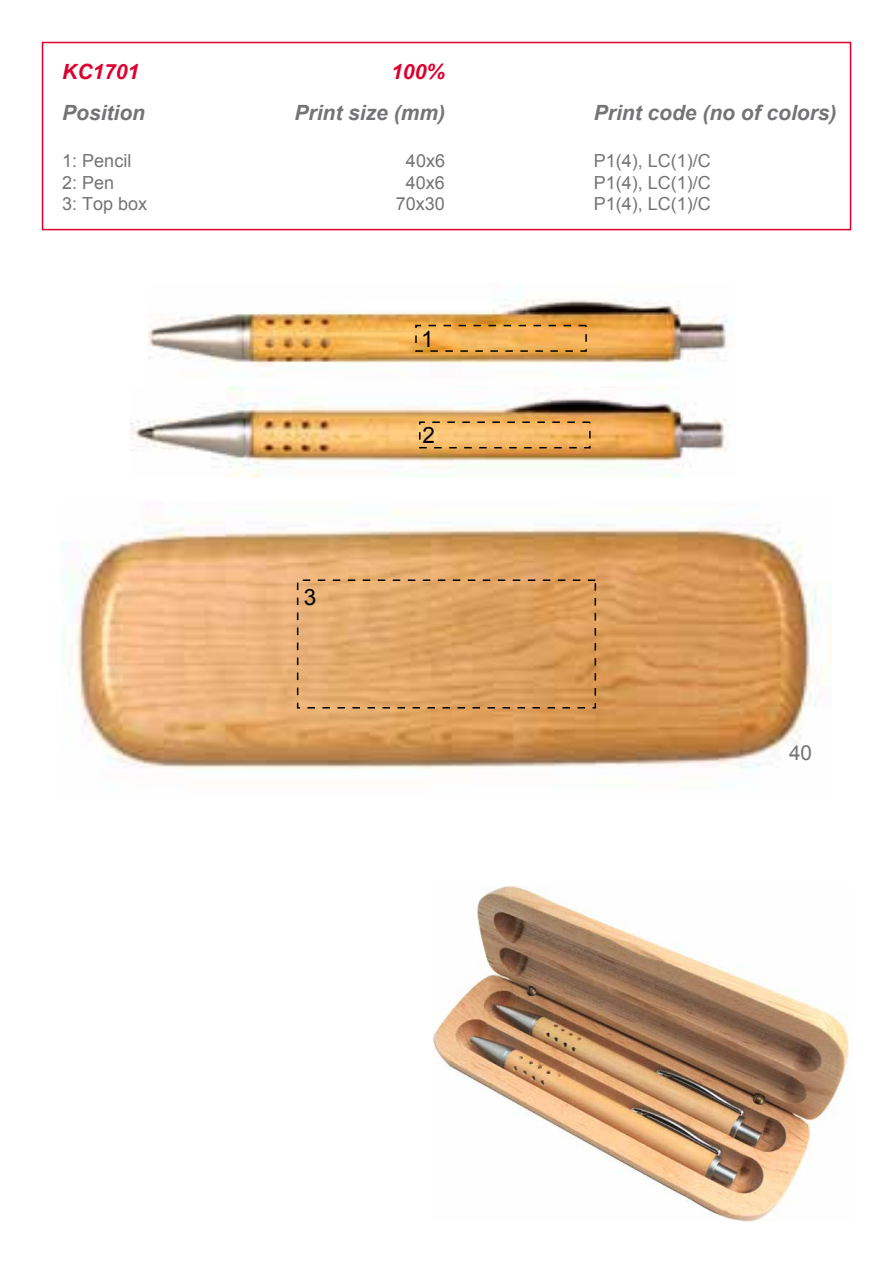
<style>
.page{position:relative;width:893px;height:1263px;background:#fff}
.page>*{position:absolute;margin:0;border:0;box-sizing:border-box;transform-origin:0 0}
.t1{font:22.5px "Arial";color:#000}
.t2{font:italic 700 21px "Arial";color:#747476}
.t3{font:italic 700 21px "Arial";color:#dc002e}
.t4{font:20.7px "Arial";color:#747476}
.t5{font:18px "Arial";color:#747476}
</style>
<div class="page">
<div style="left:42px;top:42px;width:809px;height:188px;border:2px solid #dc002e"></div>
<img style="left:148px;top:298px;width:580px;height:89px">
<img style="left:130px;top:387px;width:597px;height:91px">
<img style="left:62px;top:507px;width:769px;height:262px">
<div style="left:415px;top:325px;width:172px;height:27px;border:2px dashed #000"></div>
<div style="left:419px;top:421px;width:172px;height:27px;border:2px dashed #000"></div>
<div style="left:297px;top:579px;width:299px;height:130px;border:2px dashed #000"></div>
<img style="left:432px;top:885px;width:417px;height:337px">
<p class="t3" style="left:62px;top:57px;width:79px">KC1701</p>
<p class="t3" style="left:391px;top:57px;width:55px">100%</p>
<p class="t2" style="left:62px;top:99px;width:84px">Position</p>
<p class="t2" style="left:294px;top:99px;width:152px">Print size (mm)</p>
<p class="t2" style="left:594px;top:99px;width:244px">Print code (no of colors)</p>
<p class="t5" style="left:62px;top:149px;width:71px">1: Pencil</p>
<p class="t5" style="left:406px;top:149px;width:41px">40x6</p>
<p class="t5" style="left:594px;top:149px;width:119px">P1(4), LC(1)/C</p>
<p class="t5" style="left:62px;top:171px;width:54px">2: Pen</p>
<p class="t5" style="left:406px;top:171px;width:41px">40x6</p>
<p class="t5" style="left:594px;top:171px;width:119px">P1(4), LC(1)/C</p>
<p class="t5" style="left:62px;top:192px;width:87px">3: Top box</p>
<p class="t5" style="left:396px;top:192px;width:51px">70x30</p>
<p class="t5" style="left:594px;top:192px;width:119px">P1(4), LC(1)/C</p>
<p class="t1" style="left:421px;top:324px;width:14px">1</p>
<p class="t1" style="left:304px;top:583px;width:14px">3</p>
<p class="t1" style="left:422px;top:421px;width:14px">2</p>
<p class="t4" style="left:789px;top:739px;width:25px">40</p>
</div>
